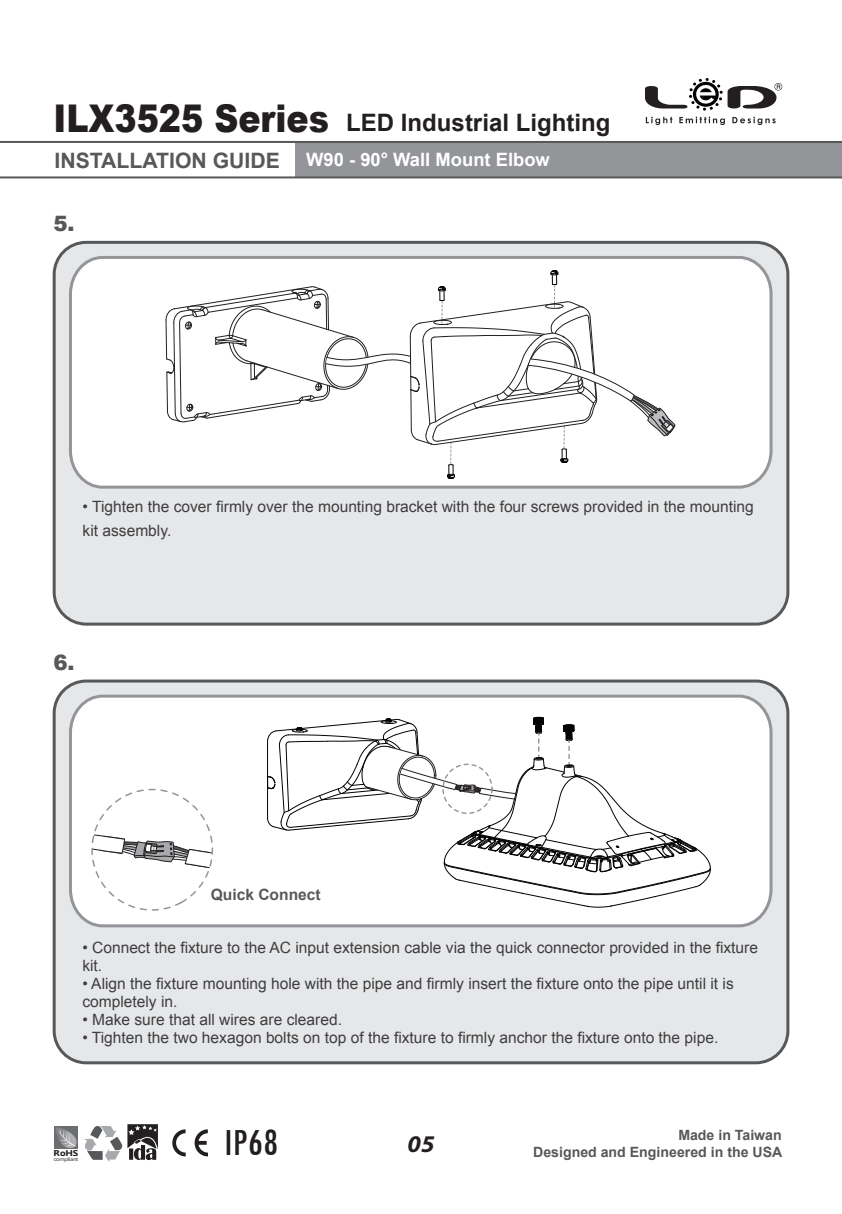
<style>
.page{position:relative;width:842px;height:1214px;background:#fff}
.page>*{position:absolute;margin:0;border:0;box-sizing:border-box;transform-origin:0 0}
.t1{font:condensed 39.8px "Tw Cen";color:#231f20;scale:1.04 1}
.t2{font:700 24px "Arial";color:#231f20}
.t3{font:italic 700 24px "Myriad Pro";color:#231f20;scale:1.04 1}
.t4{font:700 21.2px "Arial";color:#57585a}
.t5{font:900 21.2px "Arial";color:#57585a}
.t6{font:700 18.4px "Arial";color:#fff}
.t7{font:15.6px/18px "Arial";color:#3e3e3f}
.t8{font:700 15.6px "Arial";color:#57585a}
.t9{font:700 14.2px/17px "Arial";color:#57585a;text-align:right}
.t10{font:700 8.6px "Khmer UI";color:#231f20;scale:1.08 1}
.t11{font:700 8.4px "Khmer UI";color:#231f20;scale:1.18 1}
.t12{font:5.2px "Khmer UI";letter-spacing:-.04em;color:#231f20;scale:1.15 1}
.s1{font-weight:900;font-size:38.2px}
</style>
<div class="page">
<div style="left:54px;top:242px;width:734px;height:382px;background:#e6e7e9;border-radius:32px"></div>
<div style="left:53px;top:241px;width:736px;height:384px;border:3px solid #57585a;border-radius:32px"></div>
<svg style="left:69px;top:256px;width:704px;height:233px;background:#f4f4f4"></svg>
<div style="left:296px;top:142px;width:546px;height:35px;background:#939598"></div>
<hr style="left:0;top:141px;width:842px;height:2px;background:#57585a">
<hr style="left:0;top:176px;width:842px;height:2px;background:#57585a">
<div style="left:54px;top:681px;width:734px;height:381px;background:#e6e7e9;border-radius:32px"></div>
<div style="left:53px;top:679px;width:736px;height:385px;border:3px solid #57585a;border-radius:32px"></div>
<svg style="left:69px;top:694px;width:704px;height:234px;background:#f3f4f4"></svg>
<svg style="left:81px;top:778px;width:142px;height:140px;background:#f4f4f4"></svg>
<svg style="left:267px;top:716px;width:444px;height:191px;background:#ebebeb"></svg>
<div style="left:442px;top:763px;width:51px;height:51px;border:1px dashed #939598;border-radius:50%"></div>
<svg style="left:165px;top:270px;width:510px;height:209px;background:#f3f3f3"></svg>
<svg style="left:54px;top:1126px;width:24px;height:22px"></svg>
<svg style="left:55px;top:1126px;width:22px;height:21px"></svg>
<svg style="left:172px;top:1129px;width:36px;height:27px"></svg>
<svg style="left:84px;top:1124px;width:74px;height:37px"></svg>
<svg style="left:645px;top:78px;width:137px;height:33px"></svg>
<svg style="left:646px;top:117px;width:26px;height:8px"></svg>
<svg style="left:679px;top:117px;width:46px;height:8px"></svg>
<svg style="left:732px;top:117px;width:44px;height:8px"></svg>
<h2 class="t2" style="left:53px;top:107px;width:558px"><span class="s1">ILX3525 Series</span> LED Industrial Lighting</h2>
<h3 class="t4" style="left:54px;top:146px;width:227px">INSTALLATION GUIDE</h3>
<h3 class="t5" style="left:53px;top:208px;width:23px">5.</h3>
<p class="t6" style="left:306px;top:148px;width:245px">W90 - 90° Wall Mount Elbow</p>
<p class="t7" style="left:83px;top:494px;width:673px;line-height:24px">• Tighten the cover firmly over the mounting bracket with the four screws provided in the mounting kit assembly.</p>
<h3 class="t5" style="left:53px;top:646px;width:23px">6.</h3>
<p class="t8" style="left:211px;top:884px;width:111px">Quick Connect</p>
<p class="t7" style="left:82px;top:938px;width:677px">• Connect the fixture to the AC input extension cable via the quick connector provided in the fixture kit.</p>
<p class="t7" style="left:82px;top:974px;width:653px">• Align the fixture mounting hole with the pipe and firmly insert the fixture onto the pipe until it is completely in.</p>
<p class="t7" style="left:82px;top:1010px;width:261px">• Make sure that all wires are cleared.</p>
<p class="t7" style="left:82px;top:1028px;width:637px">• Tighten the two hexagon bolts on top of the fixture to firmly anchor the fixture onto the pipe.</p>
<p class="t11" style="left:54px;top:1148px;width:23px">R HS</p>
<p class="t10" style="left:60px;top:1147px;width:7px">o</p>
<p class="t12" style="left:54px;top:1155px;width:23px">compliant</p>
<h1 class="t1" style="left:223px;top:1118px;width:54px">IP68</h1>
<h2 class="t3" style="left:407px;top:1127px;width:27px">05</h2>
<p class="t9" style="left:533px;top:1126px;width:251px">Made in Taiwan<br>Designed and Engineered in the USA</p>
</div>
